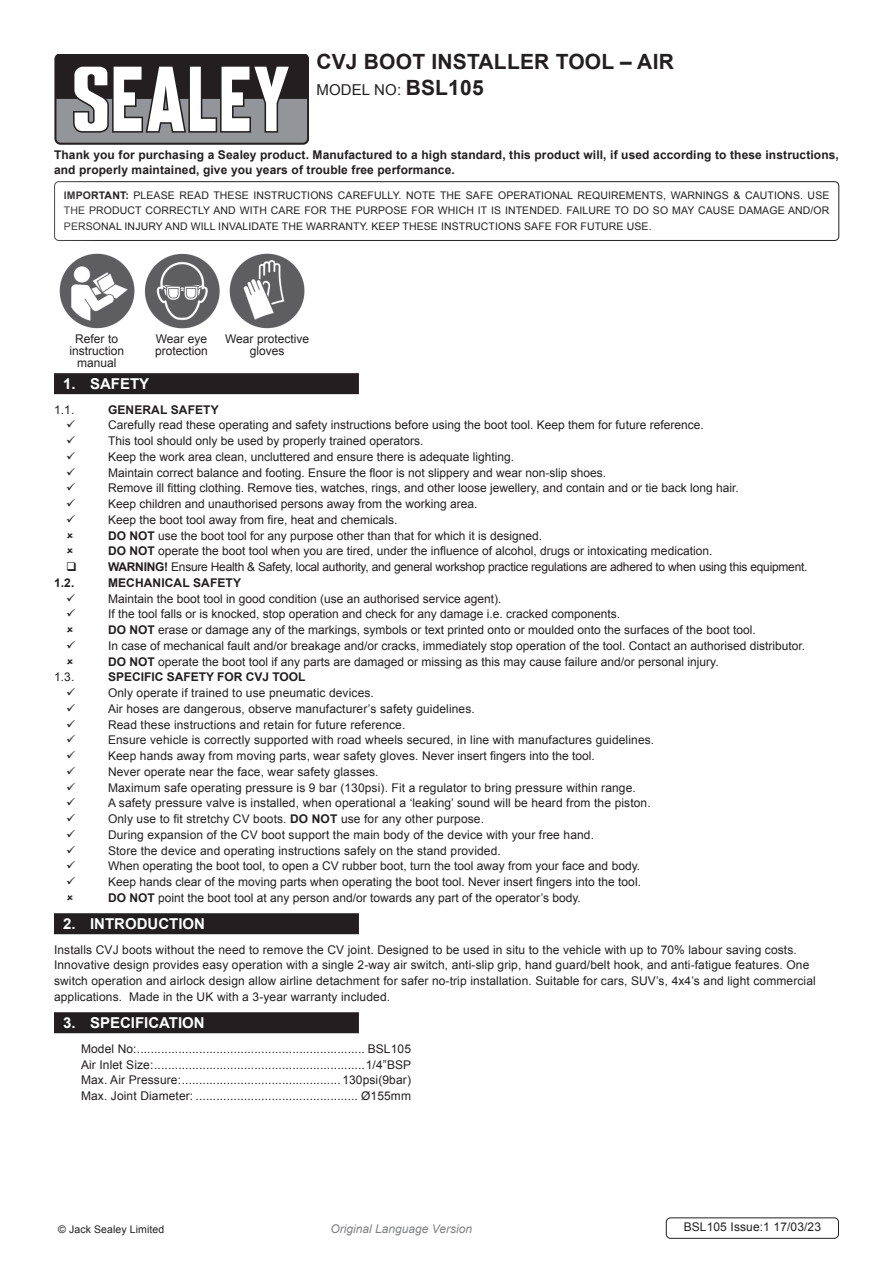
<style>
.page{position:relative;width:893px;height:1263px;background:#fff}
.page>*{position:absolute;margin:0;border:0;box-sizing:border-box;transform-origin:0 0}
.Product_Description{font:700 21px "Arial";letter-spacing:.01em;color:#231f20}
.t1{font:700 15px "Arial";color:#fff}
.Instructions_Model_N{font:15px "Arial";letter-spacing:.01em;color:#231f20}
.Body{font:12px/15.8px "Arial";color:#231f20}
.Specifications__Tabb{font:12px "Arial";letter-spacing:.01em;color:#231f20}
.Body-2{font:700 12px/15.8px "Arial";letter-spacing:.01em;color:#231f20}
.Body-3{font:12px "Arial";letter-spacing:-.02em;color:#231f20}
.t2{font:italic 12px "Arial";color:#808285}
.Body__Footer{font:12px "Arial";letter-spacing:.01em;color:#231f20}
.Body__Justified__7pt{font:10.5px/15.8px "Arial";letter-spacing:.01em;color:#231f20;text-align:justify}
.s1{font-weight:700;font-size:21px}
.s2{font-weight:700}
</style>
<div class="page">
<svg style="left:54px;top:54px;width:255px;height:90px"></svg>
<div style="left:54px;top:181px;width:785px;height:60px;border:1px solid #231f20;border-radius:4px"></div>
<div style="left:54px;top:373px;width:305px;height:21px;background:#231f20"></div>
<div style="left:54px;top:913px;width:305px;height:21px;background:#231f20"></div>
<div style="left:54px;top:1012px;width:305px;height:21px;background:#231f20"></div>
<img style="left:59px;top:253px;width:246px;height:76px">
<div style="left:666px;top:1217px;width:173px;height:22px;border:1px solid #231f20;border-radius:4px"></div>
<p class="Product_Description" style="left:316px;top:48px;width:359px">CVJ BOOT INSTALLER TOOL – AIR</p>
<p class="Instructions_Model_N" style="left:316px;top:80px;width:169px">MODEL NO: <span class="s1">BSL105</span></p>
<p class="Body-2" style="left:54px;top:147px;width:786px">Thank you for purchasing a Sealey product. Manufactured to a high standard, this product will, if used according to these instructions, and properly maintained, give you years of trouble free performance.</p>
<p class="Body__Justified__7pt" style="left:64px;top:187px;width:767px"><span class="s2">IMPORTANT:</span> PLEASE READ THESE INSTRUCTIONS CAREFULLY. NOTE THE SAFE OPERATIONAL REQUIREMENTS, WARNINGS &amp; CAUTIONS. USE THE PRODUCT CORRECTLY AND WITH CARE FOR THE PURPOSE FOR WHICH IT IS INTENDED. FAILURE TO DO SO MAY CAUSE DAMAGE AND/OR PERSONAL INJURY AND WILL INVALIDATE THE WARRANTY. KEEP THESE INSTRUCTIONS SAFE FOR FUTURE USE.</p>
<p class="Body" style="left:69px;top:332px;width:56px;line-height:12px;text-align:center">Refer to instruction</p>
<p class="Body" style="left:77px;top:355px;width:41px">manual</p>
<p class="Body" style="left:155px;top:332px;width:54px;line-height:12px">Wear eye protection</p>
<p class="Body" style="left:225px;top:332px;width:86px;line-height:12px;text-align:center">Wear protective gloves</p>
<p class="t1" style="left:63px;top:374px;width:88px">1. SAFETY</p>
<p class="Body" style="left:54px;top:402px;width:22px">1.1.</p>
<p class="Body-2" style="left:108px;top:402px;width:112px">GENERAL SAFETY</p>
<p class="Body" style="left:108px;top:417px;width:597px">Carefully read these operating and safety instructions before using the boot tool. Keep them for future reference.</p>
<p class="Body" style="left:108px;top:433px;width:317px">This tool should only be used by properly trained operators.</p>
<p class="Body" style="left:108px;top:449px;width:408px">Keep the work area clean, uncluttered and ensure there is adequate lighting.</p>
<p class="Body" style="left:108px;top:465px;width:500px">Maintain correct balance and footing. Ensure the floor is not slippery and wear non-slip shoes.</p>
<p class="Body" style="left:108px;top:480px;width:632px">Remove ill fitting clothing. Remove ties, watches, rings, and other loose jewellery, and contain and or tie back long hair.</p>
<p class="Body" style="left:108px;top:496px;width:371px">Keep children and unauthorised persons away from the working area.</p>
<p class="Body" style="left:108px;top:512px;width:291px">Keep the boot tool away from fire, heat and chemicals.</p>
<p class="Body" style="left:108px;top:528px;width:436px"><span class="s2">DO NOT</span> use the boot tool for any purpose other than that for which it is designed.</p>
<p class="Body" style="left:108px;top:543px;width:606px"><span class="s2">DO NOT</span> operate the boot tool when you are tired, under the influence of alcohol, drugs or intoxicating medication.</p>
<p class="Body-3" style="left:108px;top:559px;width:701px"><span class="s2">WARNING!</span> Ensure Health &amp; Safety, local authority, and general workshop practice regulations are adhered to when using this equipment.</p>
<p class="Body-2" style="left:54px;top:575px;width:22px">1.2.</p>
<p class="Body-2" style="left:108px;top:575px;width:135px">MECHANICAL SAFETY</p>
<p class="Body" style="left:108px;top:591px;width:395px">Maintain the boot tool in good condition (use an authorised service agent).</p>
<p class="Body" style="left:108px;top:606px;width:514px">If the tool falls or is knocked, stop operation and check for any damage i.e. cracked components.</p>
<p class="Body" style="left:108px;top:622px;width:649px"><span class="s2">DO NOT</span> erase or damage any of the markings, symbols or text printed onto or moulded onto the surfaces of the boot tool.</p>
<p class="Body" style="left:108px;top:638px;width:699px">In case of mechanical fault and/or breakage and/or cracks, immediately stop operation of the tool. Contact an authorised distributor.</p>
<p class="Body" style="left:108px;top:654px;width:612px"><span class="s2">DO NOT</span> operate the boot tool if any parts are damaged or missing as this may cause failure and/or personal injury.</p>
<p class="Body" style="left:54px;top:669px;width:22px">1.3.</p>
<p class="Body-2" style="left:108px;top:670px;width:199px">SPECIFIC SAFETY FOR CVJ TOOL</p>
<p class="Body" style="left:108px;top:685px;width:267px">Only operate if trained to use pneumatic devices.</p>
<p class="Body" style="left:108px;top:701px;width:368px">Air hoses are dangerous, observe manufacturer’s safety guidelines.</p>
<p class="Body" style="left:108px;top:717px;width:299px">Read these instructions and retain for future reference.</p>
<p class="Body" style="left:108px;top:732px;width:548px">Ensure vehicle is correctly supported with road wheels secured, in line with manufactures guidelines.</p>
<p class="Body" style="left:108px;top:748px;width:488px">Keep hands away from moving parts, wear safety gloves. Never insert fingers into the tool.</p>
<p class="Body" style="left:108px;top:764px;width:272px">Never operate near the face, wear safety glasses.</p>
<p class="Body" style="left:108px;top:780px;width:529px">Maximum safe operating pressure is 9 bar (130psi). Fit a regulator to bring pressure within range.</p>
<p class="Body" style="left:108px;top:795px;width:544px">A safety pressure valve is installed, when operational a ‘leaking’ sound will be heard from the piston.</p>
<p class="Body" style="left:108px;top:811px;width:378px">Only use to fit stretchy CV boots. <span class="s2">DO NOT</span> use for any other purpose.</p>
<p class="Body" style="left:108px;top:827px;width:488px">During expansion of the CV boot support the main body of the device with your free hand.</p>
<p class="Body" style="left:108px;top:843px;width:394px">Store the device and operating instructions safely on the stand provided.</p>
<p class="Body" style="left:108px;top:858px;width:534px">When operating the boot tool, to open a CV rubber boot, turn the tool away from your face and body.</p>
<p class="Body" style="left:108px;top:874px;width:534px">Keep hands clear of the moving parts when operating the boot tool. Never insert fingers into the tool.</p>
<p class="Body" style="left:108px;top:890px;width:474px"><span class="s2">DO NOT</span> point the boot tool at any person and/or towards any part of the operator’s body.</p>
<p class="t1" style="left:63px;top:914px;width:143px">2. INTRODUCTION</p>
<p class="Body" style="left:54px;top:942px;width:763px">Installs CVJ boots without the need to remove the CV joint. Designed to be used in situ to the vehicle with up to 70% labour saving costs.<br>Innovative design provides easy operation with a single 2-way air switch, anti-slip grip, hand guard/belt hook, and anti-fatigue features. One switch operation and airlock design allow airline detachment for safer no-trip installation. Suitable for cars, SUV’s, 4x4’s and light commercial applications. Made in the UK with a 3-year warranty included.</p>
<p class="t1" style="left:63px;top:1013px;width:143px">3. SPECIFICATION</p>
<p class="Specifications__Tabb" style="left:81px;top:1041px;width:331px">Model No:.................................................................. BSL105</p>
<p class="Specifications__Tabb" style="left:81px;top:1056px;width:332px">Air Inlet Size:.............................................................1/4”BSP</p>
<p class="Specifications__Tabb" style="left:81px;top:1072px;width:331px">Max. Air Pressure:..............................................130psi(9bar)</p>
<p class="Specifications__Tabb" style="left:81px;top:1088px;width:331px">Max. Joint Diameter: ............................................... Ø155mm</p>
<p class="Body__Justified__7pt" style="left:58px;top:1221px;width:108px">© Jack Sealey Limited</p>
<p class="t2" style="left:330px;top:1220px;width:143px">Original Language Version</p>
<p class="Body__Footer" style="left:684px;top:1219px;width:139px">BSL105 Issue:1 17/03/23</p>
</div>
